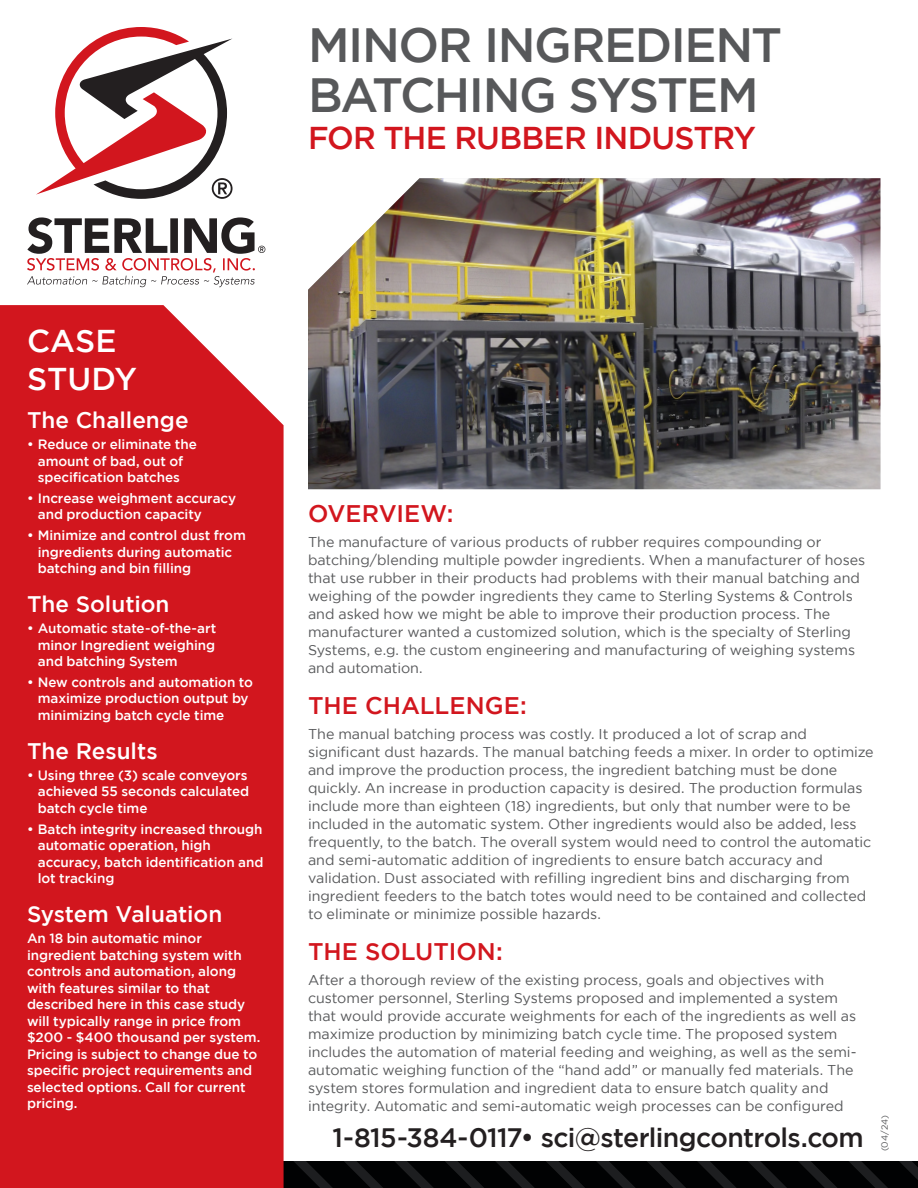
<style>
.page{position:relative;width:918px;height:1188px;background:#fff}
.page>*{position:absolute;margin:0;border:0;box-sizing:border-box;transform-origin:0 0}
.t1{font:500 48px/49.5px "Gotham";letter-spacing:-.03em;color:#57585a}
.Header_-_Sub{font:500 31.5px "Gotham";letter-spacing:-.03em;color:#d2161e}
.Heading_-_Overview{font:500 31.5px/37.8px "Gotham";color:#fff}
.t2{font:500 26.7px "Gotham";letter-spacing:-.025em;color:#231f20}
.Heading{font:500 24px "Gotham";color:#d2161e}
.Heading_-_Overview-2{font:500 22.5px "Gotham";color:#fff}
.Paragraph{font:14.25px/18px "Gotham";color:#57585a}
.Bullets_-_Overview{font:500 13.5px/16.5px "Gotham";letter-spacing:-.005em;color:#fff}
.t3{font:9px "Gotham";color:#57585a}
</style>
<div class="page">
<svg style="left:284px;top:1161px;width:634px;height:27px;background:#07080a"></svg>
<div style="left:0;top:305px;width:284px;height:883px;background:#d2161e"></div>
<svg style="left:36px;top:27px;width:197px;height:172px"></svg>
<svg style="left:27px;top:217px;width:238px;height:70px"></svg>
<img style="left:308px;top:178px;width:572px;height:311px">
<p class="t1" style="left:308px;top:19px;width:476px">MINOR INGREDIENT<br>BATCHING SYSTEM</p>
<p class="Header_-_Sub" style="left:308px;top:120px;width:450px">FOR THE RUBBER INDUSTRY</p>
<p class="Heading_-_Overview" style="left:27px;top:322px;width:111px">CASE<br>STUDY</p>
<p class="Heading_-_Overview-2" style="left:27px;top:407px;width:163px">The Challenge</p>
<p class="Bullets_-_Overview" style="left:27px;top:436px;width:171px;text-align:center">• Reduce or eliminate the amount of bad, out of specification batches</p>
<p class="Bullets_-_Overview" style="left:38px;top:490px;width:200px;text-indent:-11px">• Increase weighment accuracy and production capacity</p>
<p class="Bullets_-_Overview" style="left:38px;top:527px;width:210px;text-indent:-11px">• Minimize and control dust from ingredients during automatic batching and bin filling</p>
<p class="Heading_-_Overview-2" style="left:27px;top:592px;width:144px">The Solution</p>
<p class="Bullets_-_Overview" style="left:38px;top:620px;width:180px;text-align:justify;text-indent:-11px">• Automatic state-of-the-art minor Ingredient weighing and batching System</p>
<p class="Bullets_-_Overview" style="left:38px;top:674px;width:217px;text-indent:-11px">• New controls and automation to maximize production output by minimizing batch cycle time</p>
<p class="Heading_-_Overview-2" style="left:27px;top:738px;width:132px">The Results</p>
<p class="Bullets_-_Overview" style="left:38px;top:767px;width:213px;text-align:justify;text-indent:-11px">• Using three (3) scale conveyors achieved 55 seconds calculated batch cycle time</p>
<p class="Bullets_-_Overview" style="left:38px;top:820px;width:227px;text-indent:-11px">• Batch integrity increased through automatic operation, high accuracy, batch identification and lot tracking</p>
<p class="Heading_-_Overview-2" style="left:27px;top:902px;width:197px">System Valuation</p>
<p class="Bullets_-_Overview" style="left:27px;top:930px;width:235px">An 18 bin automatic minor ingredient batching system with controls and automation, along with features similar to that described here in this case study will typically range in price from $200 - $400 thousand per system.<br>Pricing is subject to change due to specific project requirements and selected options. Call for current pricing.</p>
<p class="Heading" style="left:308px;top:500px;width:147px">OVERVIEW:</p>
<p class="Paragraph" style="left:308px;top:532px;width:559px">The manufacture of various products of rubber requires compounding or batching/blending multiple powder ingredients. When a manufacturer of hoses that use rubber in their products had problems with their manual batching and weighing of the powder ingredients they came to Sterling Systems &amp; Controls and asked how we might be able to improve their production process. The manufacturer wanted a customized solution, which is the specialty of Sterling Systems, e.g. the custom engineering and manufacturing of weighing systems and automation.</p>
<p class="Heading" style="left:308px;top:692px;width:220px">THE CHALLENGE:</p>
<p class="Paragraph" style="left:308px;top:725px;width:567px">The manual batching process was costly. It produced a lot of scrap and significant dust hazards. The manual batching feeds a mixer. In order to optimize and improve the production process, the ingredient batching must be done quickly. An increase in production capacity is desired. The production formulas include more than eighteen (18) ingredients, but only that number were to be included in the automatic system. Other ingredients would also be added, less frequently, to the batch. The overall system would need to control the automatic and semi-automatic addition of ingredients to ensure batch accuracy and validation. Dust associated with refilling ingredient bins and discharging from ingredient feeders to the batch totes would need to be contained and collected to eliminate or minimize possible hazards.</p>
<p class="Heading" style="left:308px;top:938px;width:196px">THE SOLUTION:</p>
<p class="Paragraph" style="left:308px;top:971px;width:550px">After a thorough review of the existing process, goals and objectives with customer personnel, Sterling Systems proposed and implemented a system that would provide accurate weighments for each of the ingredients as well as maximize production by minimizing batch cycle time. The proposed system includes the automation of material feeding and weighing, as well as the semi&shy;automatic weighing function of the “hand add” or manually fed materials. The system stores formulation and ingredient data to ensure batch quality and integrity. Automatic and semi-automatic weigh processes can be configured</p>
<h3 class="t2" style="left:333px;top:1122px;width:533px">1-815-384-0117• sci@sterlingcontrols.com</h3>
<p class="t3" style="left:880px;top:1151px;width:37px;rotate:-90deg">(04/24)</p>
</div>
